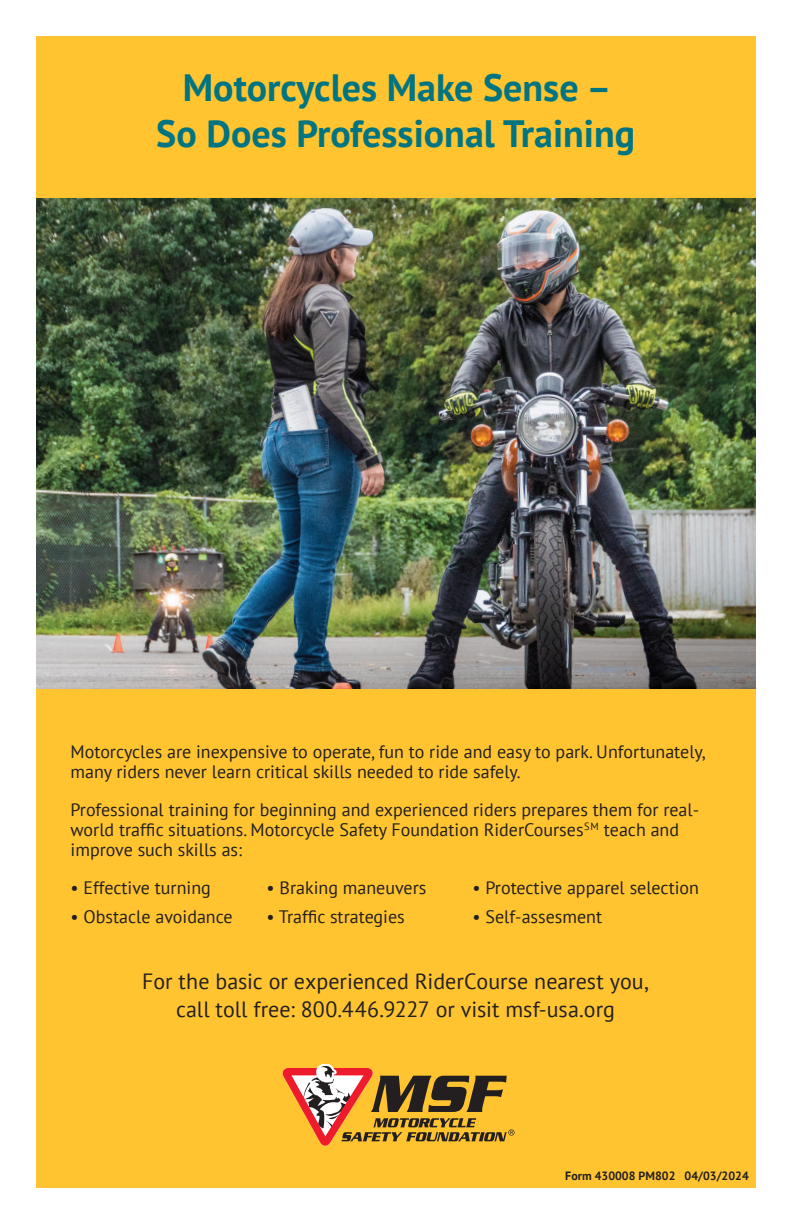
<style>
.page{position:relative;width:792px;height:1224px;background:#fff}
.page>*{position:absolute;margin:0;border:0;box-sizing:border-box;transform-origin:0 0}
.Heading{font:700 38px/45.6px "PT Sans";color:#007481;text-align:center}
.Subhead{font:22px/28px "PT Sans";color:#231f20;text-align:center}
.No_Style_1{font:18px/20px "PT Sans";color:#231f20}
.t1{font:700 12px "PT Sans";color:#231f20}
</style>
<div class="page">
<div style="left:36px;top:36px;width:720px;height:1152px;background:#ffc42f"></div>
<svg style="left:282px;top:1064px;width:233px;height:82px"></svg>
<img style="left:36px;top:199px;width:720px;height:489px">
<p class="Heading" style="left:156px;top:64px;width:481px">Motorcycles Make Sense –<br>So Does Professional Training</p>
<p class="No_Style_1" style="left:71px;top:742px;width:637px">Motorcycles are inexpensive to operate, fun to ride and easy to park. Unfortunately, many riders never learn critical skills needed to ride safely.</p>
<p class="No_Style_1" style="left:71px;top:800px;width:630px">Professional training for beginning and experienced riders prepares them for real&shy;world traffic situations. Motorcycle Safety Foundation RiderCourses<sup>SM</sup> teach and improve such skills as:</p>
<p class="No_Style_1" style="left:71px;top:878px;width:142px">• Effective turning</p>
<p class="No_Style_1" style="left:267px;top:878px;width:161px">• Braking maneuvers</p>
<p class="No_Style_1" style="left:473px;top:878px;width:228px">• Protective apparel selection</p>
<p class="No_Style_1" style="left:71px;top:907px;width:164px">• Obstacle avoidance</p>
<p class="No_Style_1" style="left:267px;top:907px;width:140px">• Traffic strategies</p>
<p class="No_Style_1" style="left:473px;top:907px;width:131px">• Self-assesment</p>
<p class="Subhead" style="left:142px;top:967px;width:508px">For the basic or experienced RiderCourse nearest you, call toll free: 800.446.9227 or visit msf-usa.org</p>
<p class="t1" style="left:565px;top:1168px;width:185px">Form 430008 PM802 04/03/2024</p>
</div>
